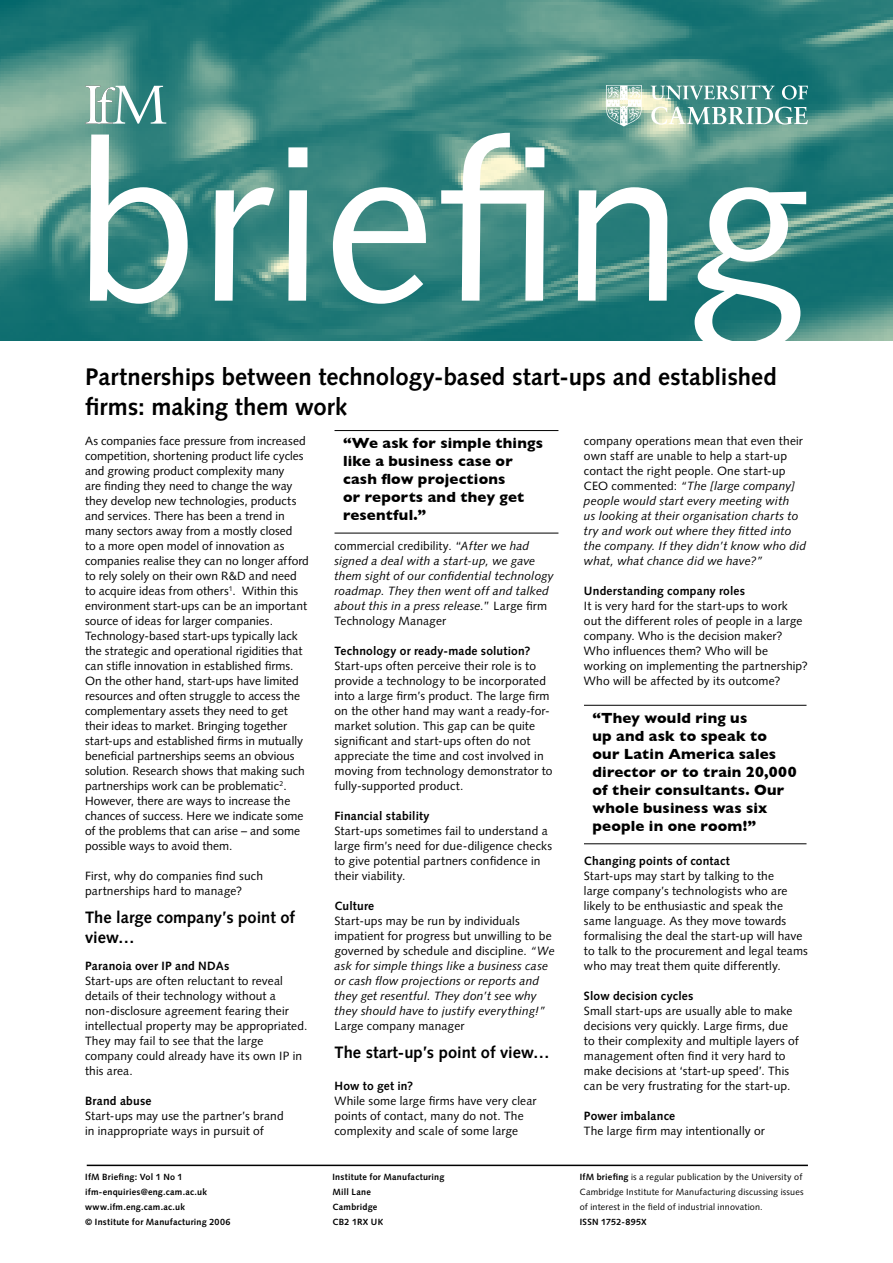
<style>
.page{position:relative;width:893px;height:1263px;background:#fff}
.page>*{position:absolute;margin:0;border:0;box-sizing:border-box;transform-origin:0 0}
.t1{font:221.4px "Syntax LT";letter-spacing:.005em;color:#fff}
.t2{font:700 24px/30px "Syntax LT";color:#000}
.t3{font:700 16.5px/19.8px "Syntax LT";color:#000}
.t4{font:700 15px/18px "Gill Sans";letter-spacing:.015em;color:#000}
.t5{font:12px/15px "Syntax LT";letter-spacing:.01em;color:#000}
.t6{font:italic 12px/15px "Syntax LT";letter-spacing:.01em;color:#000}
.t7{font:700 12px "Syntax LT";letter-spacing:.015em;color:#000}
.t8{font:700 9px/15px "Syntax LT";letter-spacing:.025em;color:#000}
.t9{font:9px/15px "Syntax LT";letter-spacing:.02em;color:#000}
.s1{font-style:normal}
.s2{font-weight:700}
</style>
<div class="page">
<img style="left:0;top:0;width:893px;height:340px">
<svg style="left:86px;top:86px;width:80px;height:38px"></svg>
<svg style="left:651px;top:85px;width:124px;height:15px"></svg>
<svg style="left:782px;top:85px;width:26px;height:15px"></svg>
<svg style="left:651px;top:106px;width:157px;height:19px"></svg>
<svg style="left:606px;top:85px;width:36px;height:41px"></svg>
<hr style="left:87px;top:1164px;width:721px;height:2px;background:#000">
<hr style="left:584px;top:705px;width:222px;height:1px;background:#000">
<hr style="left:584px;top:843px;width:222px;height:1px;background:#000">
<hr style="left:334px;top:430px;width:224px;height:1px;background:#000">
<hr style="left:334px;top:533px;width:224px;height:1px;background:#000">
<h1 class="t1" style="left:73px;top:93px;width:737px">briefing</h1>
<h2 class="t2" style="left:85px;top:362px;width:693px">Partnerships between technology-based start-ups and established firms: making them work</h2>
<p class="t5" style="left:85px;top:433px;width:225px">As companies face pressure from increased competition, shortening product life cycles and growing product complexity many<br>are finding they need to change the way they develop new technologies, products and services. There has been a trend in many sectors away from a mostly closed<br>to a more open model of innovation as companies realise they can no longer afford to rely solely on their own R&amp;D and need to acquire ideas from others<sup>1</sup>. Within this environment start-ups can be an important source of ideas for larger companies.<br>Technology-based start-ups typically lack the strategic and operational rigidities that can stifle innovation in established firms.<br>On the other hand, start-ups have limited resources and often struggle to access the complementary assets they need to get their ideas to market. Bringing together start-ups and established firms in mutually beneficial partnerships seems an obvious solution. Research shows that making such partnerships work can be problematic<sup>2</sup>.<br>However, there are ways to increase the chances of success. Here we indicate some of the problems that can arise – and some possible ways to avoid them.</p>
<p class="t5" style="left:85px;top:868px;width:179px">First, why do companies find such partnerships hard to manage?</p>
<h3 class="t3" style="left:85px;top:908px;width:211px">The large company’s point of view…</h3>
<p class="t7" style="left:85px;top:959px;width:146px">Paranoia over IP and NDAs</p>
<p class="t5" style="left:85px;top:973px;width:224px">Start-ups are often reluctant to reveal details of their technology without a non-disclosure agreement fearing their intellectual property may be appropriated.<br>They may fail to see that the large company could already have its own IP in this area.</p>
<p class="t7" style="left:85px;top:1094px;width:68px">Brand abuse</p>
<p class="t5" style="left:85px;top:1108px;width:200px">Start-ups may use the partner’s brand in inappropriate ways in pursuit of</p>
<p class="t4" style="left:343px;top:434px;width:201px">“We ask for simple things like a business case or cash flow projections<br>or reports and they get resentful.”</p>
<p class="t6" style="left:334px;top:538px;width:221px"><span class="s1">commercial credibility. “</span>After we had signed a deal with a start-up, we gave them sight of our confidential technology roadmap. They then went off and talked about this in a press release.<span class="s1">” Large firm Technology Manager</span></p>
<p class="t7" style="left:334px;top:644px;width:197px">Technology or ready-made solution?</p>
<p class="t5" style="left:334px;top:658px;width:220px">Start-ups often perceive their role is to provide a technology to be incorporated into a large firm’s product. The large firm on the other hand may want a ready-for&shy;market solution. This gap can be quite significant and start-ups often do not appreciate the time and cost involved in moving from technology demonstrator to fully-supported product.</p>
<p class="t7" style="left:334px;top:809px;width:97px">Financial stability</p>
<p class="t5" style="left:334px;top:823px;width:219px">Start-ups sometimes fail to understand a large firm’s need for due-diligence checks to give potential partners confidence in their viability.</p>
<p class="t7" style="left:334px;top:899px;width:41px">Culture</p>
<p class="t6" style="left:334px;top:913px;width:222px"><span class="s1">Start-ups may be run by individuals impatient for progress but unwilling to be governed by schedule and discipline.</span> “We ask for simple things like a business case or cash flow projections or reports and they get resentful. They don’t see why they should have to justify everything!”</p>
<p class="t5" style="left:334px;top:1018px;width:131px">Large company manager</p>
<h3 class="t3" style="left:334px;top:1043px;width:217px">The start-up’s point of view…</h3>
<p class="t7" style="left:334px;top:1079px;width:80px">How to get in?</p>
<p class="t5" style="left:334px;top:1093px;width:204px">While some large firms have very clear points of contact, many do not. The complexity and scale of some large</p>
<p class="t6" style="left:584px;top:433px;width:224px"><span class="s1">company operations mean that even their own staff are unable to help a start-up contact the right people. One start-up CEO commented:</span> “The [large company] people would start every meeting with<br>us looking at their organisation charts to try and work out where they fitted into the company. If they didn’t know who did what, what chance did we have?”</p>
<p class="t7" style="left:584px;top:584px;width:163px">Understanding company roles</p>
<p class="t5" style="left:584px;top:598px;width:225px">It is very hard for the start-ups to work out the different roles of people in a large company. Who is the decision maker?<br>Who influences them? Who will be working on implementing the partnership?<br>Who will be affected by its outcome?</p>
<p class="t4" style="left:592px;top:708px;width:206px">“They would ring us<br>up and ask to speak to our Latin America sales director or to train 20,000 of their consultants. Our whole business was six people in one room!”</p>
<p class="t7" style="left:584px;top:854px;width:147px">Changing points of contact</p>
<p class="t5" style="left:584px;top:868px;width:225px">Start-ups may start by talking to the<br>large company’s technologists who are likely to be enthusiastic and speak the same language. As they move towards formalising the deal the start-up will have to talk to the procurement and legal teams who may treat them quite differently.</p>
<p class="t7" style="left:584px;top:989px;width:111px">Slow decision cycles</p>
<p class="t5" style="left:584px;top:1003px;width:216px">Small start-ups are usually able to make decisions very quickly. Large firms, due to their complexity and multiple layers of management often find it very hard to make decisions at ‘start-up speed’. This can be very frustrating for the start-up.</p>
<p class="t7" style="left:584px;top:1109px;width:93px">Power imbalance</p>
<p class="t5" style="left:584px;top:1123px;width:182px">The large firm may intentionally or</p>
<p class="t8" style="left:85px;top:1169px;width:147px">IfM Briefing: Vol 1 No 1 ifm-enquiries@eng.cam.ac.uk www.ifm.eng.cam.ac.uk<br>© Institute for Manufacturing 2006</p>
<p class="t8" style="left:332px;top:1169px;width:113px">Institute for Manufacturing<br>Mill Lane<br>Cambridge<br>CB2 1RX UK</p>
<p class="t9" style="left:580px;top:1169px;width:225px"><span class="s2">IfM briefing</span> is a regular publication by the University of<br>Cambridge Institute for Manufacturing discussing issues of interest in the field of industrial innovation.</p>
<p class="t8" style="left:580px;top:1214px;width:68px">ISSN 1752-895X</p>
</div>
